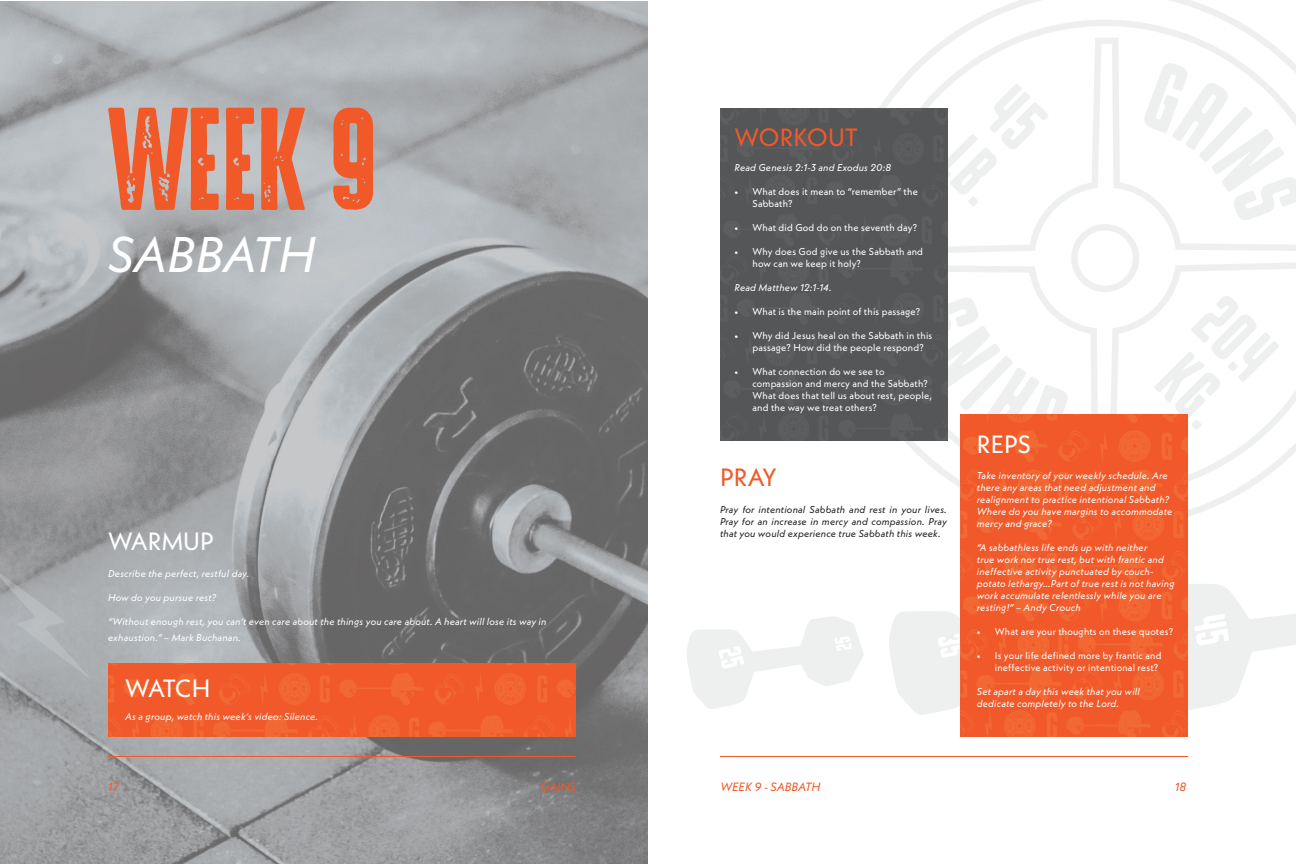
<style>
.page{position:relative;width:1296px;height:864px;background:#fff}
.page>*{position:absolute;margin:0;border:0;box-sizing:border-box;transform-origin:0 0}
.t1{font:110px "Hermano Alto Stamp";color:#f15929}
.t2{font:italic 50px "Neue Kabel";letter-spacing:-.01em;color:#fff}
.t3{font:25px "Neue Kabel";letter-spacing:-.005em;color:#fff}
.t4{font:25px "Neue Kabel";color:#f15929}
.t5{font:italic 12px "Neue Kabel";color:#f15929}
.t6{font:italic 10px/12px "Neue Kabel";letter-spacing:.02em;color:#fff}
.t7{font:10px/12px "Neue Kabel";letter-spacing:.02em;color:#fff}
.t8{font:italic 10px/12px "Neue Kabel";letter-spacing:.02em;color:#231f20;text-align:justify}
</style>
<div class="page">
<img style="left:0;top:1px;width:648px;height:863px">
<hr style="left:108px;top:756px;width:468px;height:1px;background:#f15929">
<img style="left:108px;top:663px;width:468px;height:73px">
<svg style="left:0;top:564px;width:92px;height:116px;background:#aaadb0"></svg>
<hr style="left:720px;top:756px;width:468px;height:1px;background:#f15929">
<svg style="left:879px;top:0;width:414px;height:520px"></svg>
<svg style="left:909px;top:62px;width:387px;height:394px"></svg>
<img style="left:720px;top:108px;width:227px;height:333px">
<svg style="left:1188px;top:584px;width:108px;height:126px"></svg>
<svg style="left:889px;top:595px;width:72px;height:120px"></svg>
<svg style="left:687px;top:617px;width:176px;height:92px"></svg>
<img style="left:961px;top:415px;width:227px;height:321px">
<h1 class="t1" style="left:108px;top:108px;width:270px">WEEK 9</h1>
<h2 class="t2" style="left:108px;top:223px;width:209px">SABBATH</h2>
<h3 class="t3" style="left:108px;top:526px;width:107px">WARMUP</h3>
<p class="t6" style="left:108px;top:567px;width:143px">Describe the perfect, restful day.</p>
<p class="t6" style="left:108px;top:591px;width:110px">How do you pursue rest?</p>
<p class="t6" style="left:108px;top:613px;width:440px;line-height:16.4px">“Without enough rest, you can’t even care about the things you care about. A heart will lose its way in exhaustion.” – Mark Buchanan.</p>
<h3 class="t3" style="left:125px;top:672px;width:87px">WATCH</h3>
<p class="t6" style="left:125px;top:710px;width:194px">As a group, watch this week’s video: Silence.</p>
<p class="t5" style="left:108px;top:779px;width:12px">17</p>
<p class="t5" style="left:540px;top:779px;width:37px">GAINS</p>
<h3 class="t4" style="left:735px;top:121px;width:125px">WORKOUT</h3>
<p class="t6" style="left:735px;top:161px;width:158px">Read Genesis 2:1-3 and Exodus 20:8</p>
<p class="t7" style="left:753px;top:185px;width:167px;text-indent:-18px">• What does it mean to “remember” the<br>Sabbath?</p>
<p class="t7" style="left:735px;top:221px;width:184px">• What did God do on the seventh day?</p>
<p class="t7" style="left:753px;top:245px;width:172px;text-indent:-18px">• Why does God give us the Sabbath and how can we keep it holy?</p>
<p class="t6" style="left:735px;top:281px;width:99px">Read Matthew 12:1-14.</p>
<p class="t7" style="left:735px;top:305px;width:187px">• What is the main point of this passage?</p>
<p class="t7" style="left:753px;top:329px;width:181px;text-indent:-18px">• Why did Jesus heal on the Sabbath in this passage? How did the people respond?</p>
<p class="t7" style="left:753px;top:365px;width:181px;text-indent:-18px">• What connection do we see to compassion and mercy and the Sabbath?<br>What does that tell us about rest, people, and the way we treat others?</p>
<h3 class="t4" style="left:720px;top:461px;width:58px">PRAY</h3>
<p class="t8" style="left:720px;top:503px;width:228px">Pray for intentional Sabbath and rest in your lives.<br>Pray for an increase in mercy and compassion. Pray that you would experience true Sabbath this week.</p>
<h3 class="t3" style="left:977px;top:428px;width:56px">REPS</h3>
<p class="t6" style="left:977px;top:470px;width:197px">Take inventory of your weekly schedule. Are there any areas that need adjustment and realignment to practice intentional Sabbath?<br>Where do you have margins to accommodate mercy and grace?</p>
<p class="t6" style="left:977px;top:542px;width:199px">“A sabbathless life ends up with neither<br>true work nor true rest, but with frantic and ineffective activity punctuated by couch&shy;potato lethargy…Part of true rest is not having work accumulate relentlessly while you are resting!” – Andy Crouch</p>
<p class="t7" style="left:977px;top:626px;width:198px">• What are your thoughts on these quotes?</p>
<p class="t7" style="left:995px;top:650px;width:168px;text-indent:-18px">• Is your life defined more by frantic and ineffective activity or intentional rest?</p>
<p class="t6" style="left:977px;top:686px;width:164px">Set apart a day this week that you will dedicate completely to the Lord.</p>
<p class="t5" style="left:720px;top:779px;width:102px">WEEK 9 - SABBATH</p>
<p class="t5" style="left:1175px;top:779px;width:13px">18</p>
</div>
